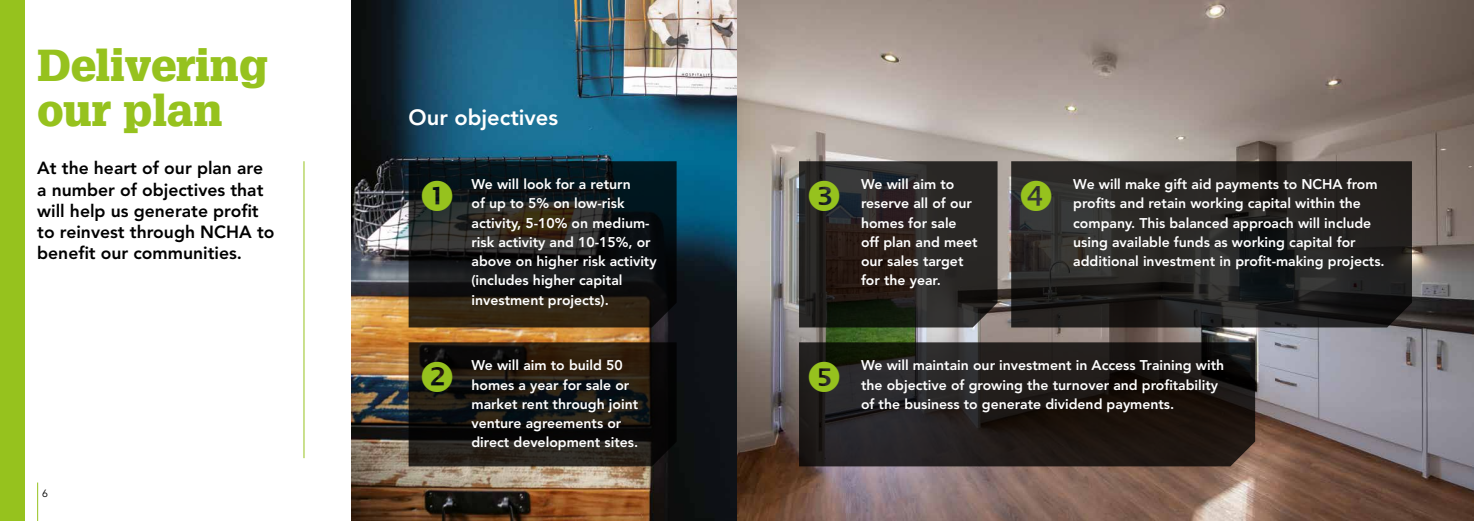
<style>
.page{position:relative;width:1474px;height:521px;background:#fff}
.page>*{position:absolute;margin:0;border:0;box-sizing:border-box;transform-origin:0 0}
.t1{font:900 43.75px/45.5px "Glypha LT Std";color:#96c21e}
.t2{font:800 21.88px "Avenir LT Std";color:#fff}
.t3{font:800 17.5px/21px "Avenir LT Std";color:#000}
.t4{font:800 14px/19.2px "Avenir LT Std";color:#fff}
.t5{font:10.5px "Avenir LT Std";color:#000}
</style>
<div class="page">
<img style="left:351px;top:0;width:1122px;height:521px">
<hr style="left:37px;top:482px;width:1px;height:39px;background:#96c21e">
<div style="left:0;top:0;width:25px;height:521px;background:#96c21e"></div>
<svg style="left:408px;top:161px;width:268px;height:166px;background:#1a1c1a"></svg>
<svg style="left:408px;top:342px;width:268px;height:124px;background:#1b1711"></svg>
<svg style="left:799px;top:161px;width:198px;height:166px;background:#282422"></svg>
<svg style="left:1011px;top:161px;width:400px;height:166px;background:#252322"></svg>
<svg style="left:799px;top:342px;width:456px;height:124px;background:#201b19"></svg>
<hr style="left:303px;top:161px;width:1px;height:297px;background:#96c21e">
<svg style="left:422px;top:180px;width:30px;height:31px"></svg>
<svg style="left:422px;top:361px;width:30px;height:31px"></svg>
<svg style="left:809px;top:180px;width:30px;height:31px"></svg>
<svg style="left:1021px;top:180px;width:30px;height:31px"></svg>
<svg style="left:809px;top:361px;width:30px;height:31px"></svg>
<h1 class="t1" style="left:37px;top:43px;width:232px">Delivering our plan</h1>
<p class="t3" style="left:37px;top:158px;width:239px">At the heart of our plan are a number of objectives that will help us generate profit to reinvest through NCHA to benefit our communities.</p>
<p class="t5" style="left:42px;top:487px;width:7px">6</p>
<h2 class="t2" style="left:408px;top:105px;width:151px">Our objectives</h2>
<p class="t4" style="left:471px;top:175px;width:187px">We will look for a return<br>of up to 5% on low-risk activity, 5-10% on medium&shy;risk activity and 10-15%, or above on higher risk activity (includes higher capital investment projects).</p>
<p class="t4" style="left:471px;top:356px;width:168px">We will aim to build 50 homes a year for sale or market rent through joint venture agreements or direct development sites.</p>
<p class="t4" style="left:861px;top:175px;width:118px">We will aim to reserve all of our homes for sale off plan and meet our sales target for the year.</p>
<p class="t4" style="left:1073px;top:175px;width:313px">We will make gift aid payments to NCHA from profits and retain working capital within the company. This balanced approach will include using available funds as working capital for additional investment in profit-making projects.</p>
<p class="t4" style="left:861px;top:356px;width:365px">We will maintain our investment in Access Training with the objective of growing the turnover and profitability of the business to generate dividend payments.</p>
</div>
